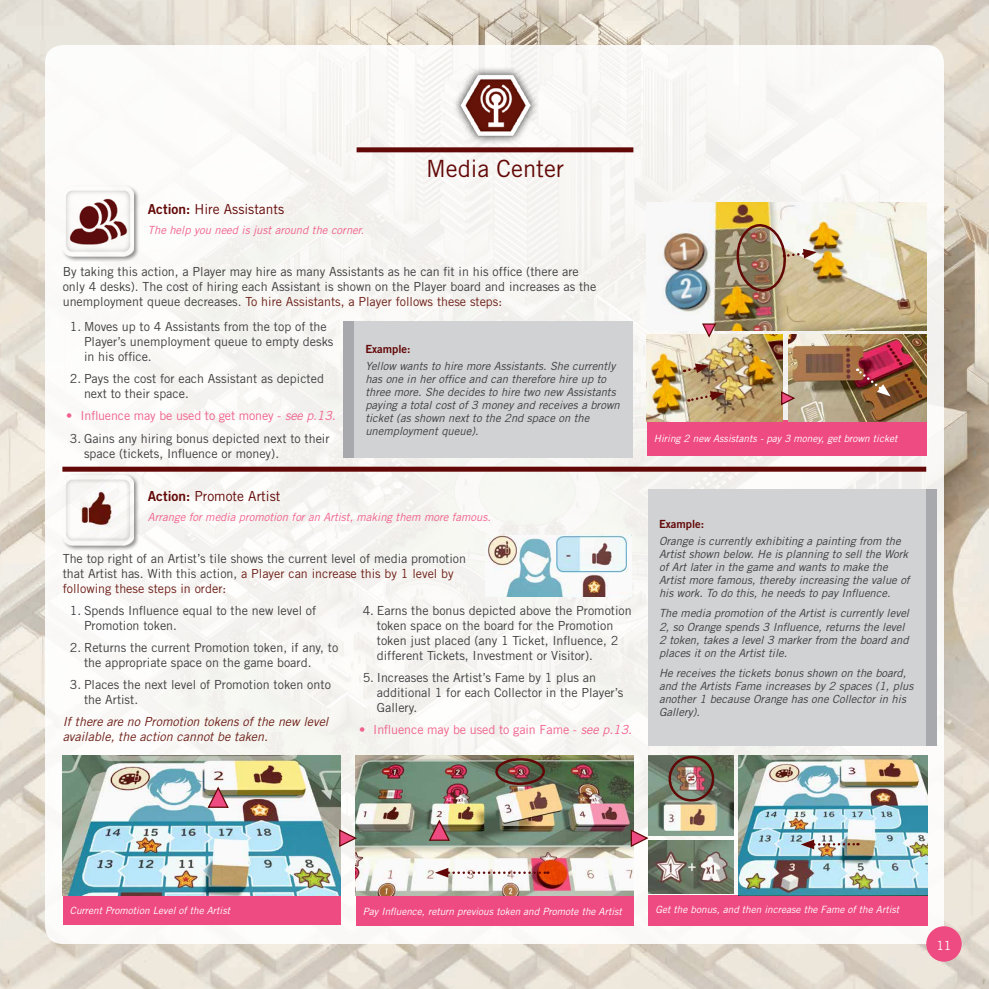
<style>
.page{position:relative;width:989px;height:989px;background:#fff}
.page>*{position:absolute;margin:0;border:0;box-sizing:border-box;transform-origin:0 0}
.t1{font:23.75px "Trade Gothic LT";color:#620807}
.t2{font:13.75px "Trade Gothic LT";color:#620807}
.t3{font:12.5px/15px "Trade Gothic LT";color:#3e3e3f}
.t4{font:12.5px "Trade Gothic LT";letter-spacing:-.01em;color:#f0628d}
.t5{font:italic 12.5px/15px "Trade Gothic LT";color:#6e1f17}
.t6{font:12.5px "Trade Gothic LT";color:#fff}
.t7{font:italic 11.25px/13.1px "Trade Gothic LT";color:#3e3e3f}
.t8{font:italic 11.25px "Trade Gothic LT";color:#f0628d}
.t9{font:11.25px "Trade Gothic LT Bold Two";color:#620807}
.t10{font:italic 10px "Trade Gothic LT";color:#fff}
.s1{font-family:"Trade Gothic LT Bold Two"}
.s2{color:#6e1f17}
.s3{font-style:italic}
</style>
<div class="page">
<img style="left:0;top:0;width:989px;height:989px">
<div style="left:45px;top:45px;width:899px;height:899px;background:#f9f8f5;border-radius:18px"></div>
<div style="left:926px;top:926px;width:35px;height:35px;background:#ef4b83;border-radius:50%"></div>
<div style="left:354px;top:321px;width:278px;height:136px;background:#d1d2d4"></div>
<div style="left:343px;top:321px;width:11px;height:136px;background:#a8a9ad"></div>
<div style="left:648px;top:489px;width:278px;height:256px;background:#d1d2d4"></div>
<div style="left:926px;top:489px;width:11px;height:256px;background:#a8a9ad"></div>
<div style="left:647px;top:421px;width:279px;height:35px;background:#ef4b83"></div>
<img style="left:663px;top:202px;width:263px;height:128px">
<div style="left:648px;top:895px;width:280px;height:31px;background:#ef4b83"></div>
<img style="left:738px;top:755px;width:190px;height:140px">
<div style="left:355px;top:895px;width:278px;height:31px;background:#ef4b83"></div>
<img style="left:355px;top:755px;width:278px;height:140px">
<div style="left:63px;top:895px;width:277px;height:30px;background:#ef4b83"></div>
<img style="left:63px;top:755px;width:277px;height:140px">
<img style="left:455px;top:67px;width:82px;height:77px">
<div style="left:356px;top:147px;width:277px;height:5px;background:#620807"></div>
<div style="left:61px;top:184px;width:79px;height:78px;background:#231f20;opacity:.5"></div>
<img style="left:63px;top:186px;width:71px;height:71px">
<div style="left:61px;top:473px;width:79px;height:78px;background:#231f20;opacity:.5"></div>
<img style="left:63px;top:474px;width:71px;height:71px">
<div style="left:62px;top:466px;width:864px;height:5px;background:#620807"></div>
<img style="left:486px;top:535px;width:142px;height:61px">
<img style="left:788px;top:335px;width:138px;height:86px">
<img style="left:646px;top:335px;width:136px;height:86px">
<svg style="left:206px;top:786px;width:24px;height:22px"></svg>
<svg style="left:428px;top:819px;width:23px;height:22px"></svg>
<svg style="left:687px;top:391px;width:37px;height:12px"></svg>
<svg style="left:684px;top:363px;width:25px;height:10px"></svg>
<svg style="left:435px;top:867px;width:113px;height:10px"></svg>
<svg style="left:800px;top:839px;width:58px;height:10px"></svg>
<img style="left:736px;top:224px;width:81px;height:69px">
<svg style="left:855px;top:368px;width:35px;height:28px"></svg>
<svg style="left:780px;top:390px;width:15px;height:16px"></svg>
<svg style="left:701px;top:323px;width:16px;height:15px"></svg>
<div style="left:495px;top:758px;width:50px;height:27px;border:2px solid #620807;border-radius:50%"></div>
<img style="left:648px;top:840px;width:85px;height:54px">
<img style="left:648px;top:755px;width:85px;height:80px">
<img style="left:667px;top:755px;width:48px;height:48px">
<svg style="left:338px;top:828px;width:19px;height:20px"></svg>
<svg style="left:630px;top:828px;width:18px;height:20px"></svg>
<h1 class="t1" style="left:426px;top:154px;width:139px">Media Center</h1>
<p class="t2" style="left:148px;top:200px;width:138px"><span class="s1">Action:</span> Hire Assistants</p>
<p class="t8" style="left:148px;top:223px;width:218px">The help you need is just around the corner.</p>
<p class="t3" style="left:63px;top:264px;width:535px">By taking this action, a Player may hire as many Assistants as he can fit in his office (there are only 4 desks). The cost of hiring each Assistant is shown on the Player board and increases as the unemployment queue decreases. <span class="s2">To hire Assistants, a Player follows these steps:</span></p>
<p class="t3" style="left:84px;top:319px;width:251px;text-indent:-14px">1. Moves up to 4 Assistants from the top of the<br>Player’s unemployment queue to empty desks in his office.</p>
<p class="t3" style="left:84px;top:371px;width:241px;text-indent:-14px">2. Pays the cost for each Assistant as depicted next to their space.</p>
<p class="t4" style="left:66px;top:408px;width:271px">• Influence may be used to get money - <span class="s3">see p.13.</span></p>
<p class="t3" style="left:84px;top:430px;width:247px;text-indent:-14px">3. Gains any hiring bonus depicted next to their space (tickets, Influence or money).</p>
<p class="t9" style="left:365px;top:342px;width:47px">Example:</p>
<p class="t7" style="left:365px;top:359px;width:256px">Yellow wants to hire more Assistants. She currently has one in her office and can therefore hire up to three more. She decides to hire two new Assistants paying a total cost of 3 money and receives a brown ticket (as shown next to the 2nd space on the unemployment queue).</p>
<p class="t2" style="left:148px;top:487px;width:134px"><span class="s1">Action:</span> Promote Artist</p>
<p class="t8" style="left:148px;top:510px;width:345px">Arrange for media promotion for an Artist, making them more famous.</p>
<p class="t3" style="left:63px;top:551px;width:405px">The top right of an Artist’s tile shows the current level of media promotion that Artist has. With this action, <span class="s2">a Player can increase this by 1 level by following these steps in order:</span></p>
<p class="t3" style="left:84px;top:603px;width:234px;text-indent:-14px">1. Spends Influence equal to the new level of<br>Promotion token.</p>
<p class="t3" style="left:84px;top:640px;width:256px;text-indent:-14px">2. Returns the current Promotion token, if any, to the appropriate space on the game board.</p>
<p class="t3" style="left:84px;top:677px;width:248px;text-indent:-14px">3. Places the next level of Promotion token onto the Artist.</p>
<p class="t5" style="left:63px;top:714px;width:267px">If there are no Promotion tokens of the new level available, the action cannot be taken.</p>
<p class="t3" style="left:377px;top:603px;width:256px;text-indent:-14px">4. Earns the bonus depicted above the Promotion token space on the board for the Promotion token just placed (any 1 Ticket, Influence, 2 different Tickets, Investment or Visitor).</p>
<p class="t3" style="left:377px;top:670px;width:248px;text-indent:-14px">5. Increases the Artist’s Fame by 1 plus an additional 1 for each Collector in the Player’s<br>Gallery.</p>
<p class="t4" style="left:359px;top:722px;width:274px">• Influence may be used to gain Fame - <span class="s3">see p.13.</span></p>
<p class="t10" style="left:654px;top:432px;width:245px">Hiring 2 new Assistants - pay 3 money, get brown ticket</p>
<p class="t9" style="left:659px;top:517px;width:47px">Example:</p>
<p class="t7" style="left:659px;top:534px;width:252px">Orange is currently exhibiting a painting from the Artist shown below. He is planning to sell the Work of Art later in the game and wants to make the Artist more famous, thereby increasing the value of his work. To do this, he needs to pay Influence.</p>
<p class="t7" style="left:659px;top:606px;width:251px">The media promotion of the Artist is currently level 2, so Orange spends 3 Influence, returns the level 2 token, takes a level 3 marker from the board and places it on the Artist tile.</p>
<p class="t7" style="left:659px;top:666px;width:256px">He receives the tickets bonus shown on the board, and the Artists Fame increases by 2 spaces (1, plus another 1 because Orange has one Collector in his Gallery).</p>
<p class="t10" style="left:70px;top:904px;width:162px">Current Promotion Level of the Artist</p>
<p class="t10" style="left:363px;top:905px;width:261px">Pay Influence, return previous token and Promote the Artist</p>
<p class="t10" style="left:655px;top:903px;width:245px">Get the bonus, and then increase the Fame of the Artist</p>
<p class="t6" style="left:936px;top:937px;width:17px">11</p>
</div>
